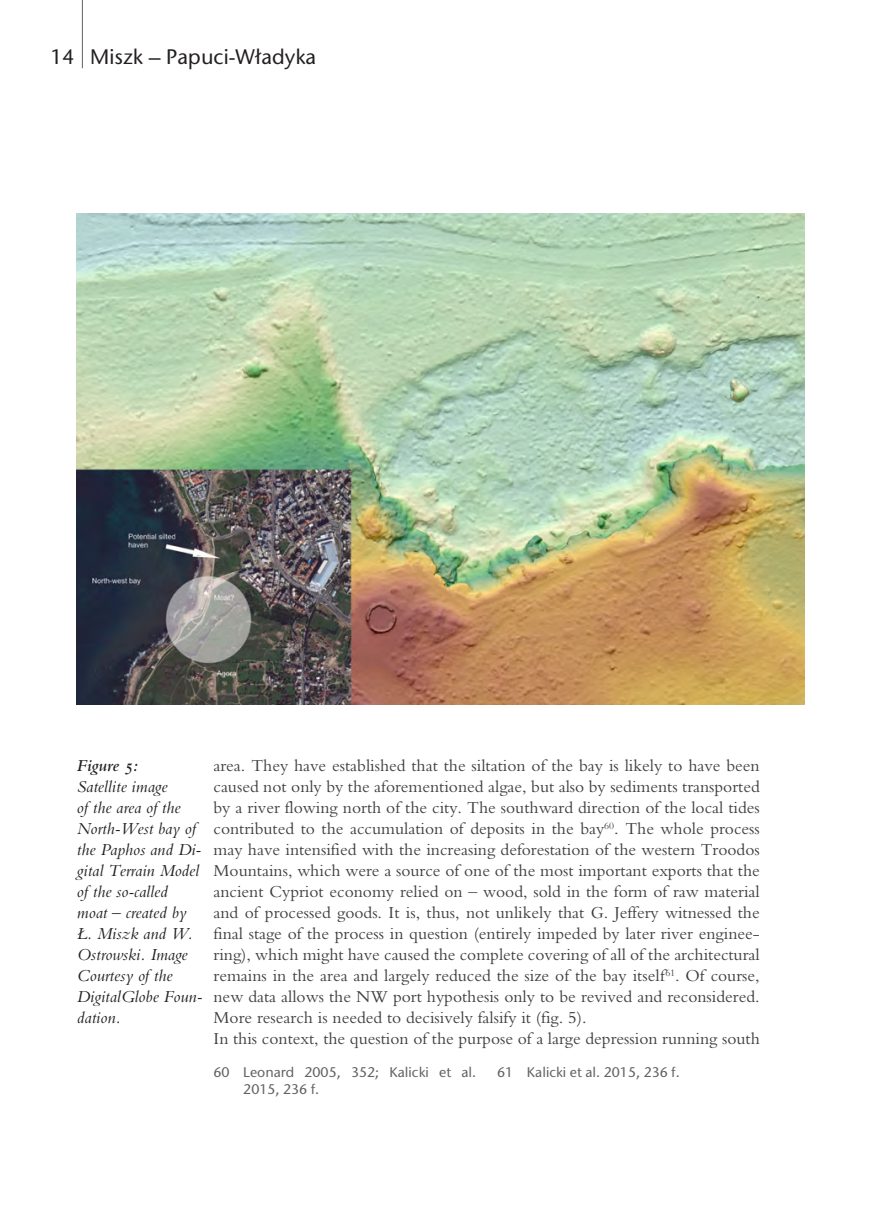
<style>
.page{position:relative;width:874px;height:1221px;background:#fff}
.page>*{position:absolute;margin:0;border:0;box-sizing:border-box;transform-origin:0 0}
.t1{font:500 21px "ITC Stone Sans";color:#231f20}
.t2{font:17.5px/21px "Bembo";color:#3e3e3f;text-align:justify}
.t3{font:17.5px/21px "Bembo Italic Os F";color:#231f20}
.t4{font:17.5px "Bembo Semibold Italic Os F";color:#231f20}
.t5{font:500 14px/17.5px "ITC Stone Sans";color:#636366}
</style>
<div class="page">
<hr style="left:82px;top:0;width:1px;height:68px;background:#636366">
<img style="left:77px;top:213px;width:727px;height:491px">
<p class="t1" style="left:50px;top:40px;width:267px">14 Miszk – Papuci-Władyka</p>
<p class="t4" style="left:77px;top:752px;width:62px">Figure 5:</p>
<p class="t3" style="left:77px;top:774px;width:127px">Satellite image<br>of the area of the<br>North-West bay of the Paphos and Di&shy;gital Terrain Model of the so-called moat – created by<br>Ł. Miszk and W.<br>Ostrowski. Image<br>Courtesy of the<br>DigitalGlobe Foun&shy;dation.</p>
<p class="t2" style="left:213px;top:754px;width:547px">area. They have established that the siltation of the bay is likely to have been caused not only by the aforementioned algae, but also by sediments transported by a river flowing north of the city. The southward direction of the local tides contributed to the accumulation of deposits in the bay<sup>60</sup>. The whole process may have intensified with the increasing deforestation of the western Troodos Mountains, which were a source of one of the most important exports that the ancient Cypriot economy relied on – wood, sold in the form of raw material and of processed goods. It is, thus, not unlikely that G. Jeffery witnessed the final stage of the process in question (entirely impeded by later river enginee&shy;ring), which might have caused the complete covering of all of the architectural remains in the area and largely reduced the size of the bay itself<sup>61</sup>. Of course, new data allows the NW port hypothesis only to be revived and reconsidered.<br>More research is needed to decisively falsify it (fig. 5).</p>
<p class="t2" style="left:213px;top:1027px;width:547px">In this context, the question of the purpose of a large depression running south</p>
<p class="t5" style="left:243px;top:1062px;width:234px;text-indent:-30px">60 Leonard 2005, 352; Kalicki et al.<br>2015, 236 f.</p>
<p class="t5" style="left:497px;top:1062px;width:184px">61 Kalicki et al. 2015, 236 f.</p>
</div>
